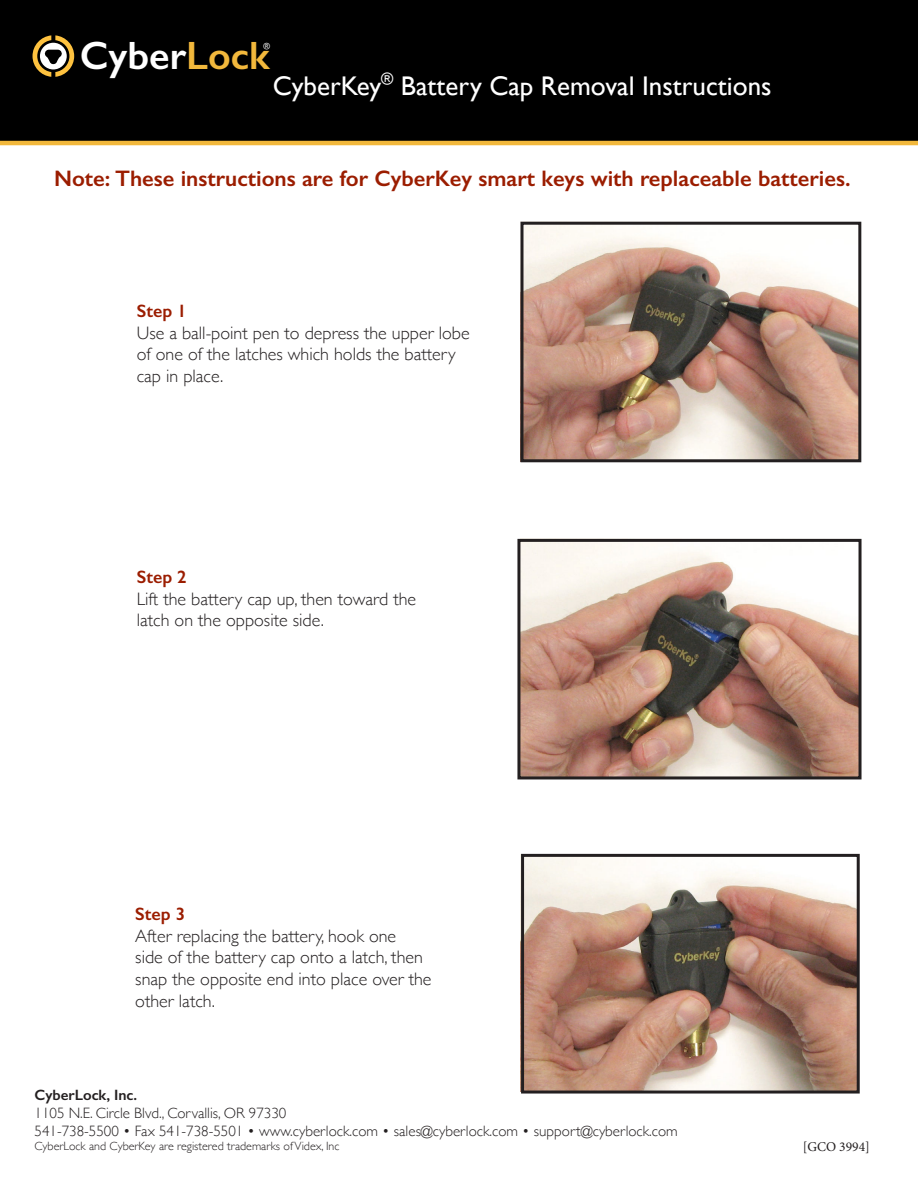
<style>
.page{position:relative;width:918px;height:1188px;background:#fff}
.page>*{position:absolute;margin:0;border:0;box-sizing:border-box;transform-origin:0 0}
.t1{font:600 39.6px "Gill Sans";color:#fff}
.t2{font:27px "Gill Sans";color:#fff}
.t3{font:600 22.5px "Gill Sans";color:#9b1d00}
.t4{font:300 18px/21.6px "Gill Sans";color:#231f20}
.t5{font:600 18px "Gill Sans";color:#9b1d00}
.t6{font:300 15px "Gill Sans";color:#231f20}
.t7{font:600 15px "Gill Sans";color:#231f20}
.t8{font:13.5px "Minion Pro";color:#231f20}
.t9{font:300 12px "Gill Sans";color:#231f20}
.t10{font:8.85px "Gill Sans";color:#fff}
.s1{color:#f2b83c}
</style>
<div class="page">
<div style="left:0;top:0;width:918px;height:141px;background:#000"></div>
<svg style="left:33px;top:35px;width:41px;height:42px"></svg>
<hr style="left:0;top:141px;width:918px;height:4px;background:#f2b83c">
<img style="left:524px;top:226px;width:333px;height:232px">
<img style="left:520px;top:538px;width:340px;height:237px">
<img style="left:520px;top:854px;width:336px;height:238px">
<div style="left:520px;top:222px;width:341px;height:240px;border:3px solid #231f20"></div>
<div style="left:517px;top:539px;width:345px;height:240px;border:3px solid #231f20"></div>
<div style="left:521px;top:854px;width:339px;height:240px;border:3px solid #231f20"></div>
<p class="t1" style="left:80px;top:32px;width:191px">Cyber<span class="s1">Lock</span></p>
<p class="t10" style="left:264px;top:41px;width:8px">®</p>
<p class="t2" style="left:273px;top:70px;width:500px">CyberKey<sup>®</sup> Battery Cap Removal Instructions</p>
<p class="t3" style="left:54px;top:164px;width:798px">Note: These instructions are for CyberKey smart keys with replaceable batteries.</p>
<p class="t5" style="left:137px;top:300px;width:51px">Step 1</p>
<p class="t4" style="left:137px;top:321px;width:334px">Use a ball-point pen to depress the upper lobe</p>
<p class="t4" style="left:137px;top:343px;width:320px">of one of the latches which holds the battery</p>
<p class="t4" style="left:137px;top:365px;width:88px">cap in place.</p>
<p class="t5" style="left:137px;top:566px;width:51px">Step 2</p>
<p class="t4" style="left:137px;top:587px;width:281px">Lift the battery cap up, then toward the latch on the opposite side.</p>
<p class="t5" style="left:135px;top:903px;width:51px">Step 3</p>
<p class="t4" style="left:135px;top:924px;width:298px">After replacing the battery, hook one<br>side of the battery cap onto a latch, then snap the opposite end into place over the other latch.</p>
<p class="t7" style="left:34px;top:1086px;width:104px">CyberLock, Inc.</p>
<p class="t6" style="left:34px;top:1101px;width:253px">1105 N.E. Circle Blvd., Corvallis, OR 97330</p>
<p class="t6" style="left:34px;top:1119px;width:645px">541-738-5500 • Fax 541-738-5501 • www.cyberlock.com • sales@cyberlock.com • support@cyberlock.com</p>
<p class="t9" style="left:34px;top:1137px;width:306px">CyberLock and CyberKey are registered trademarks of Videx, Inc</p>
<p class="t8" style="left:803px;top:1138px;width:69px">[GCO 3994]</p>
</div>
